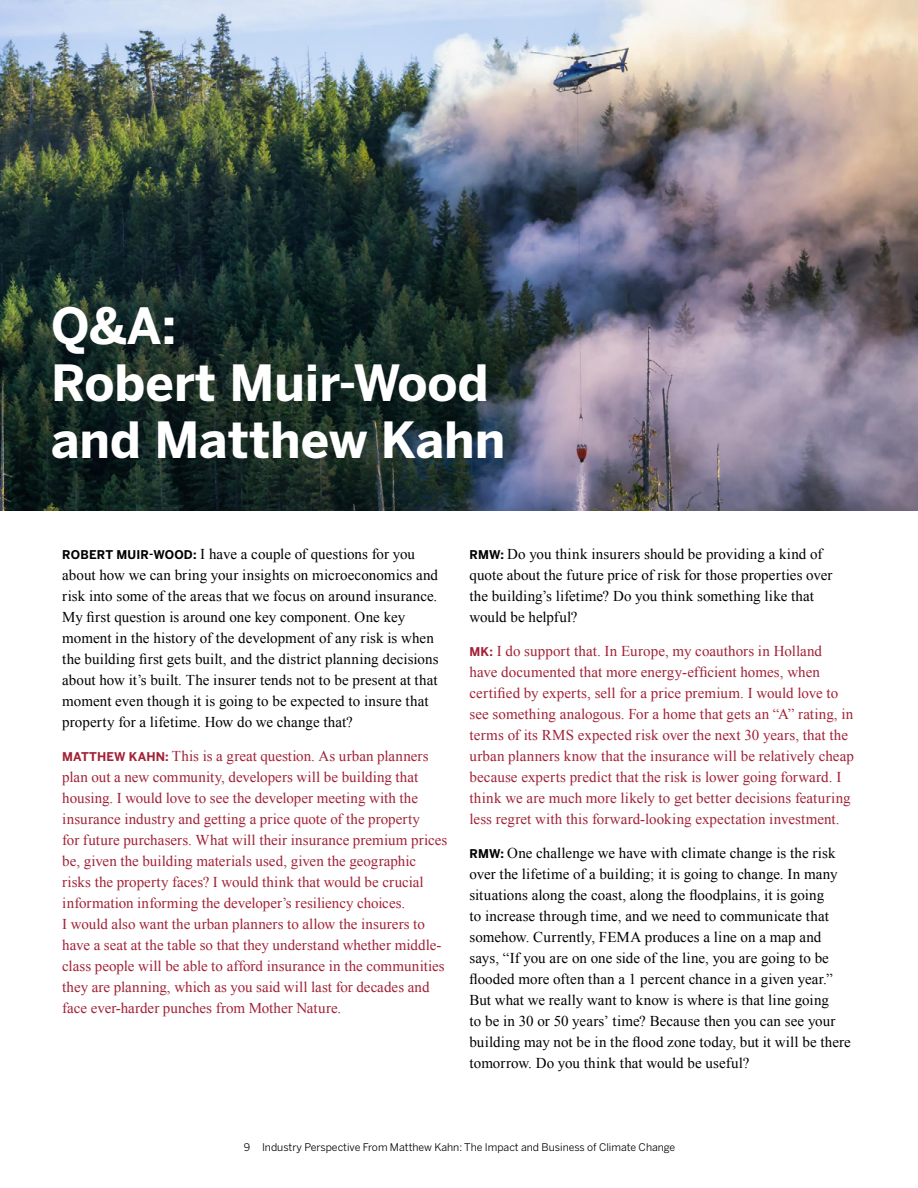
<style>
.page{position:relative;width:918px;height:1188px;background:#fff}
.page>*{position:absolute;margin:0;border:0;box-sizing:border-box;transform-origin:0 0}
.t1{font:700 49.5px/57px "Benton Sans";color:#fff}
.t2{font:15px/21px "Times New Roman";letter-spacing:.005em;color:#000}
.t3{font:15px/21px "Times New Roman";letter-spacing:.005em;color:#a12236}
.t4{font:10.5px "Benton Sans";color:#000}
.s1{font-family:"Benton Sans";font-weight:700;font-size:12px}
</style>
<div class="page">
<img style="left:0;top:0;width:918px;height:511px">
<h1 class="t1" style="left:51px;top:299px;width:456px">Q&amp;A:<br>Robert Muir-Wood and Matthew Kahn</h1>
<p class="t2" style="left:62px;top:543px;width:378px"><span class="s1">ROBERT MUIR-WOOD:</span> I have a couple of questions for you about how we can bring your insights on microeconomics and risk into some of the areas that we focus on around insurance.<br>My first question is around one key component. One key moment in the history of the development of any risk is when the building first gets built, and the district planning decisions about how it’s built. The insurer tends not to be present at that moment even though it is going to be expected to insure that property for a lifetime. How do we change that?</p>
<p class="t3" style="left:62px;top:745px;width:387px"><span class="s1">MATTHEW KAHN:</span> This is a great question. As urban planners plan out a new community, developers will be building that housing. I would love to see the developer meeting with the insurance industry and getting a price quote of the property<br>for future purchasers. What will their insurance premium prices be, given the building materials used, given the geographic risks the property faces? I would think that would be crucial information informing the developer’s resiliency choices.<br>I would also want the urban planners to allow the insurers to have a seat at the table so that they understand whether middle&shy;class people will be able to afford insurance in the communities they are planning, which as you said will last for decades and face ever-harder punches from Mother Nature.</p>
<p class="t2" style="left:470px;top:543px;width:365px"><span class="s1">RMW:</span> Do you think insurers should be providing a kind of quote about the future price of risk for those properties over the building’s lifetime? Do you think something like that would be helpful?</p>
<p class="t3" style="left:469px;top:640px;width:386px"><span class="s1">MK:</span> I do support that. In Europe, my coauthors in Holland<br>have documented that more energy-efficient homes, when certified by experts, sell for a price premium. I would love to see something analogous. For a home that gets an “A” rating, in terms of its RMS expected risk over the next 30 years, that the urban planners know that the insurance will be relatively cheap because experts predict that the risk is lower going forward. I think we are much more likely to get better decisions featuring less regret with this forward-looking expectation investment.</p>
<p class="t2" style="left:470px;top:842px;width:383px"><span class="s1">RMW:</span> One challenge we have with climate change is the risk over the lifetime of a building; it is going to change. In many situations along the coast, along the floodplains, it is going<br>to increase through time, and we need to communicate that somehow. Currently, FEMA produces a line on a map and says, “If you are on one side of the line, you are going to be flooded more often than a 1 percent chance in a given year.” But what we really want to know is where is that line going<br>to be in 30 or 50 years’ time? Because then you can see your building may not be in the flood zone today, but it will be there tomorrow. Do you think that would be useful?</p>
<p class="t4" style="left:244px;top:1141px;width:433px">9 Industry Perspective From Matthew Kahn: The Impact and Business of Climate Change</p>
</div>
